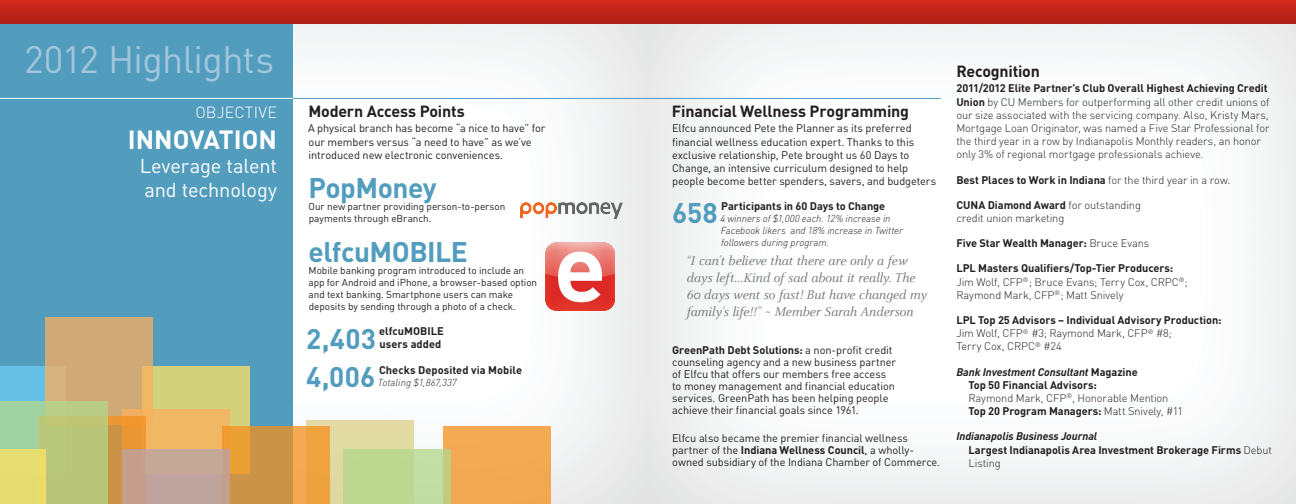
<style>
.page{position:relative;width:1296px;height:504px;background:#fff}
.page>*{position:absolute;margin:0;border:0;box-sizing:border-box;transform-origin:0 0}
.t1{font:37.7px "DINOT";letter-spacing:-.02em;color:#a2c6db}
.t2{font:700 28.1px/38.2px "DINOT";letter-spacing:-.015em;color:#529cbe}
.t3{font:700 26px "DINOT";color:#fff}
.t4{font:20px/24px "DINOT";letter-spacing:-.005em;color:#fff}
.t5{font:700 16px "DINOT";letter-spacing:-.015em;color:#231f20}
.t6{font:300 16px "DINOT";color:#fff}
.t7{font:italic 14px/16.8px "Celeste OT";letter-spacing:-.01em;color:#76787b}
.t8{font:11px/12px "DINOT";letter-spacing:-.01em;color:#231f20}
.t9{font:300 11px/13.2px "DINOT";letter-spacing:-.01em;color:#231f20}
.t10{font:700 11px/13.2px "DINOT";letter-spacing:-.005em;color:#231f20}
.t11{font:10px/12px "DINOT";letter-spacing:-.005em;color:#231f20}
.t12{font:italic 300 10px/12px "DINOT";letter-spacing:-.005em;color:#231f20}
.s1{font-weight:700}
.s2{font-weight:300}
.s3{font-style:italic}
</style>
<div class="page">
<img style="left:293px;top:24px;width:1003px;height:480px">
<div style="left:0;top:0;width:293px;height:504px;background:#529cbe"></div>
<hr style="left:293px;top:98px;width:648px;height:1px;background:#529cbe">
<div style="left:0;top:0;width:1296px;height:24px;background:linear-gradient(to bottom,#d4291e,#ad2119)"></div>
<hr style="left:0;top:98px;width:293px;height:1px;background:#fff">
<div style="left:143px;top:366px;width:107px;height:108px;background:#d3d179"></div>
<div style="left:0;top:366px;width:66px;height:108px;background:#67c1e6"></div>
<div style="left:46px;top:317px;width:107px;height:108px;background:#cfaa76"></div>
<div style="left:306px;top:420px;width:108px;height:84px;background:#e2daa3"></div>
<div style="left:122px;top:410px;width:108px;height:94px;background:#f0b865"></div>
<div style="left:443px;top:426px;width:107px;height:78px;background:#f3a953"></div>
<svg style="left:222px;top:426px;width:107px;height:78px;background:#dd9a42"></svg>
<svg style="left:108px;top:416px;width:37px;height:88px;background:#d9943c"></svg>
<svg style="left:0;top:402px;width:108px;height:102px;background:#b3c883"></svg>
<svg style="left:343px;top:449px;width:107px;height:55px;background:#bfd894"></svg>
<div style="left:122px;top:449px;width:108px;height:55px;background:linear-gradient(to bottom,#c7a695,#bea299)"></div>
<div style="left:0;top:449px;width:46px;height:55px;background:#e6dc6f"></div>
<img style="left:546px;top:242px;width:68px;height:69px">
<img style="left:521px;top:203px;width:101px;height:15px">
<h1 class="t1" style="left:24px;top:36px;width:252px">2012 Highlights</h1>
<h3 class="t6" style="left:195px;top:102px;width:38px">Objecti</h3>
<h3 class="t6" style="left:259px;top:102px;width:17px">ve</h3>
<h3 class="t3" style="left:128px;top:123px;width:25px">Innovation</h3>
<h3 class="t4" style="left:140px;top:154px;width:139px">Leverage talent and technology</h3>
<h3 class="t5" style="left:308px;top:101px;width:158px">Modern Access Points</h3>
<p class="t8" style="left:308px;top:122px;width:239px;line-height:13.2px">A physical branch has become “a nice to have” for our members versus “a need to have” as we’ve introduced new electronic conveniences.</p>
<h2 class="t2" style="left:308px;top:168px;width:130px">PopMoney</h2>
<p class="t11" style="left:309px;top:201px;width:198px">Our new partner providing person-to-person payments through eBranch.</p>
<h2 class="t2" style="left:309px;top:232px;width:161px">elfcuMOBILE</h2>
<p class="t11" style="left:309px;top:264px;width:230px">Mobile banking program introduced to include an app for Android and iPhone, a browser-based option and text banking. Smartphone users can make deposits by sending through a photo of a check.</p>
<p class="t10" style="left:379px;top:324px;width:66px">elfcuMOBILE users added</p>
<p class="t10" style="left:379px;top:363px;width:144px">Checks Deposited via Mobile</p>
<p class="t12" style="left:378px;top:376px;width:80px">Totaling $1,867,337</p>
<h2 class="t2" style="left:306px;top:318px;width:71px">2,403<br>4,006</h2>
<h3 class="t5" style="left:672px;top:101px;width:239px">Financial Wellness Programming</h3>
<p class="t8" style="left:672px;top:122px;width:266px;line-height:13.2px">Elfcu announced Pete the Planner as its preferred financial wellness education expert. Thanks to this exclusive relationship, Pete brought us 60 Days to Change, an intensive curriculum designed to help people become better spenders, savers, and budgeters</p>
<p class="t10" style="left:721px;top:199px;width:166px">Participants in 60 Days to Change</p>
<p class="t12" style="left:720px;top:213px;width:184px">4 winners of $1,000 each. 12% increase in<br>Facebook likers and 18% increase in Twitter followers during program.</p>
<h2 class="t2" style="left:672px;top:193px;width:47px">658</h2>
<p class="t7" style="left:686px;top:252px;width:242px">“I can’t believe that there are only a few days left…Kind of sad about it really. The 60 days went so fast! But have changed my family’s life!!” ~ Member Sarah Anderson</p>
<p class="t8" style="left:672px;top:344px;width:226px"><span class="s1">GreenPath Debt Solutions:</span> a non-profit credit counseling agency and a new business partner of Elfcu that offers our members free access to money management and financial education services. GreenPath has been helping people achieve their financial goals since 1961.</p>
<p class="t8" style="left:672px;top:432px;width:270px">Elfcu also became the premier financial wellness partner of the <span class="s1">Indiana Wellness Council</span>, a wholly&shy;owned subsidiary of the Indiana Chamber of Commerce.</p>
<h3 class="t5" style="left:956px;top:61px;width:85px">Recognition</h3>
<p class="t9" style="left:956px;top:82px;width:315px"><span class="s1">2011/2012 Elite Partner’s Club Overall Highest Achieving Credit Union</span> by CU Members for outperforming all other credit unions of our size associated with the servicing company. Also, Kristy Mars, Mortgage Loan Originator, was named a Five Star Professional for the third year in a row by Indianapolis Monthly readers, an honor only 3% of regional mortgage professionals achieve.</p>
<p class="t10" style="left:956px;top:173px;width:276px">Best Places to Work in Indiana <span class="s2">for the third year in a row.</span></p>
<p class="t9" style="left:956px;top:198px;width:186px"><span class="s1">CUNA Diamond Award</span> for outstanding credit union marketing</p>
<p class="t10" style="left:956px;top:236px;width:194px">Five Star Wealth Manager: <span class="s2">Bruce Evans</span></p>
<p class="t9" style="left:956px;top:262px;width:233px"><span class="s1">LPL Masters Qualifiers/Top-Tier Producers:<br></span>Jim Wolf, CFP<sup>®</sup>; Bruce Evans; Terry Cox, CRPC<sup>®</sup>;<br>Raymond Mark, CFP<sup>®</sup>; Matt Snively</p>
<p class="t9" style="left:956px;top:313px;width:267px"><span class="s1">LPL Top 25 Advisors – Individual Advisory Production:<br></span>Jim Wolf, CFP<sup>®</sup> #3; Raymond Mark, CFP<sup>®</sup> #8;<br>Terry Cox, CRPC<sup>®</sup> #24</p>
<p class="t10" style="left:968px;top:365px;width:216px;text-indent:-12px"><span class="s3">Bank Investment Consultant</span> Magazine<br>Top 50 Financial Advisors:<br><span class="s2">Raymond Mark, CFP</span><sup>®</sup><span class="s2">, Honorable Mention </span>Top 20 Program Managers: <span class="s2">Matt Snively, #11</span></p>
<p class="t10" style="left:968px;top:430px;width:305px;text-indent:-12px"><span class="s3">Indianapolis Business Journal<br></span>Largest Indianapolis Area Investment Brokerage Firms <span class="s2">Debut<br>Listing</span></p>
</div>
